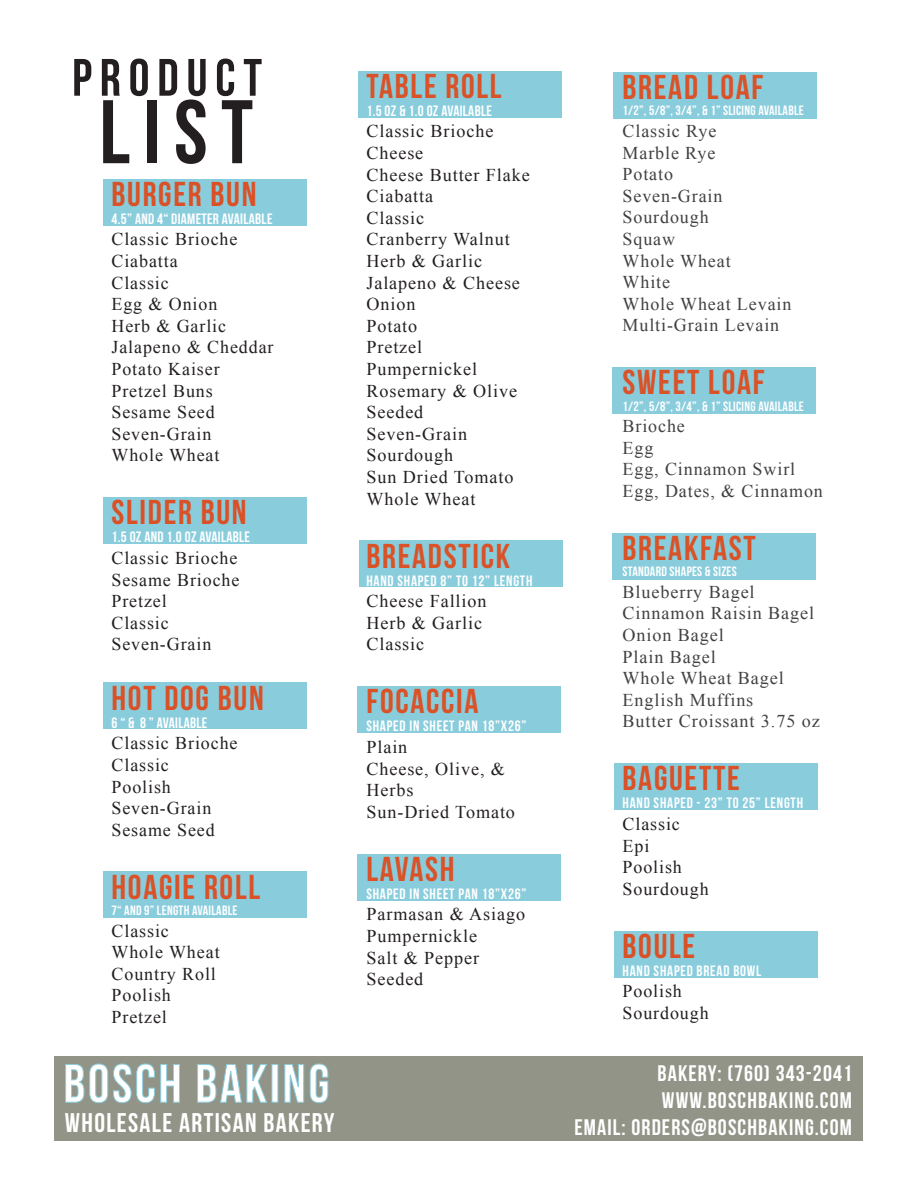
<style>
.page{position:relative;width:918px;height:1188px;background:#fff}
.page>*{position:absolute;margin:0;border:0;box-sizing:border-box;transform-origin:0 0}
.t1{font:90px "Bebas Neue";color:#231f20}
.t2{font:54px "Bebas Neue";letter-spacing:.05em;color:#fff}
.t3{font:52.5px "Bebas Neue";letter-spacing:.15em;color:#231f20}
.t4{font:34.5px "Bebas Neue";letter-spacing:.05em;color:#da5227}
.t5{font:34.5px "Bebas Neue";letter-spacing:.05em;color:#da5127}
.t6{font:27px "Bebas Neue";letter-spacing:.05em;color:#fff}
.t7{font:22.5px/27px "Bebas Neue";letter-spacing:.05em;color:#fff}
.t8{font:18px/21.6px "Times New Roman";letter-spacing:.05em;color:#231f20}
.t9{font:18px/21.6px "Times New Roman";letter-spacing:.05em;color:#414042}
.t10{font:15px "Bebas Neue";letter-spacing:.05em;color:#fff}
.t11{font:15px "Bebas Neue";letter-spacing:.02em;color:#fff}
.t12{font:13.5px "Bebas Neue";letter-spacing:.02em;color:#fff}
</style>
<div class="page">
<div style="left:54px;top:1056px;width:808px;height:85px;background:#929487"></div>
<div style="left:103px;top:871px;width:204px;height:47px;background:#89cddd"></div>
<div style="left:103px;top:682px;width:204px;height:47px;background:#89cddd"></div>
<div style="left:103px;top:497px;width:204px;height:47px;background:#89cddd"></div>
<div style="left:103px;top:179px;width:204px;height:47px;background:#89cddd"></div>
<div style="left:357px;top:854px;width:204px;height:47px;background:#89cddd"></div>
<div style="left:357px;top:686px;width:204px;height:47px;background:#89cddd"></div>
<div style="left:359px;top:540px;width:204px;height:47px;background:#89cddd"></div>
<div style="left:358px;top:71px;width:204px;height:46px;background:#89cddd"></div>
<div style="left:614px;top:763px;width:204px;height:47px;background:#89cddd"></div>
<div style="left:612px;top:533px;width:204px;height:47px;background:#89cddd"></div>
<div style="left:614px;top:931px;width:204px;height:47px;background:#89cddd"></div>
<div style="left:613px;top:72px;width:204px;height:47px;background:#89cddd"></div>
<div style="left:612px;top:367px;width:204px;height:47px;background:#89cddd"></div>
<svg style="left:65px;top:1064px;width:115px;height:39px"></svg>
<svg style="left:197px;top:1064px;width:70px;height:39px"></svg>
<div style="left:272px;top:1064px;width:6px;height:38px;border:1px solid #8acddc"></div>
<svg style="left:284px;top:1064px;width:20px;height:39px"></svg>
<svg style="left:310px;top:1064px;width:18px;height:39px"></svg>
<h3 class="t3" style="left:72px;top:49px;width:191px">PRODUCT</h3>
<h1 class="t1" style="left:100px;top:83px;width:155px">LIST</h1>
<h3 class="t5" style="left:112px;top:175px;width:146px">BURGER BUN</h3>
<p class="t11" style="left:112px;top:210px;width:163px">4.5” AND 4“ DIAMETER AVAILABLE</p>
<p class="t8" style="left:112px;top:228px;width:164px">Classic Brioche<br>Ciabatta<br>Classic<br>Egg &amp; Onion<br>Herb &amp; Garlic<br>Jalapeno &amp; Cheddar<br>Potato Kaiser<br>Pretzel Buns<br>Sesame Seed<br>Seven-Grain<br>Whole Wheat</p>
<h3 class="t5" style="left:112px;top:494px;width:137px">SLIDER BUN</h3>
<p class="t11" style="left:112px;top:529px;width:140px">1.5 OZ AND 1.0 OZ AVAILABLE</p>
<p class="t8" style="left:112px;top:547px;width:129px">Classic Brioche<br>Sesame Brioche<br>Pretzel<br>Classic<br>Seven-Grain</p>
<h3 class="t5" style="left:112px;top:679px;width:154px">HOT DOG BUN</h3>
<p class="t11" style="left:112px;top:714px;width:97px">6 “ &amp; 8 ” AVAILABLE</p>
<p class="t8" style="left:112px;top:732px;width:128px">Classic Brioche<br>Classic<br>Poolish<br>Seven-Grain<br>Sesame Seed</p>
<h3 class="t4" style="left:112px;top:868px;width:150px">HOAGIE ROLL</h3>
<p class="t12" style="left:112px;top:903px;width:128px">7“ AND 9” LENGTH AVAILABLE</p>
<p class="t8" style="left:112px;top:919px;width:110px">Classic<br>Whole Wheat<br>Country Roll<br>Poolish<br>Pretzel</p>
<h2 class="t2" style="left:63px;top:1054px;width:268px">BOSCH BAKING</h2>
<h3 class="t4" style="left:366px;top:67px;width:137px">TABLE ROLL</h3>
<p class="t11" style="left:366px;top:102px;width:127px">1.5 OZ &amp; 1.0 OZ AVAILABLE</p>
<p class="t8" style="left:366px;top:120px;width:165px">Classic Brioche<br>Cheese<br>Cheese Butter Flake<br>Ciabatta<br>Classic<br>Cranberry Walnut<br>Herb &amp; Garlic<br>Jalapeno &amp; Cheese<br>Onion<br>Potato<br>Pretzel<br>Pumpernickel<br>Rosemary &amp; Olive<br>Seeded<br>Seven-Grain<br>Sourdough<br>Sun Dried Tomato<br>Whole Wheat</p>
<h3 class="t4" style="left:366px;top:537px;width:145px">BREADSTICK</h3>
<p class="t10" style="left:366px;top:572px;width:167px">HAND SHAPED 8” TO 12” LENGTH</p>
<p class="t8" style="left:366px;top:590px;width:122px">Cheese Fallion<br>Herb &amp; Garlic<br>Classic</p>
<h3 class="t4" style="left:366px;top:682px;width:114px">FOCACCIA</h3>
<p class="t10" style="left:366px;top:718px;width:161px">SHAPED IN SHEET PAN 18”X26”</p>
<p class="t8" style="left:366px;top:736px;width:150px">Plain<br>Cheese, Olive, &amp;<br>Herbs<br>Sun-Dried Tomato</p>
<h3 class="t4" style="left:366px;top:850px;width:90px">LAVASH</h3>
<p class="t10" style="left:366px;top:885px;width:161px">SHAPED IN SHEET PAN 18”X26”</p>
<p class="t8" style="left:366px;top:903px;width:160px">Parmasan &amp; Asiago<br>Pumpernickle<br>Salt &amp; Pepper<br>Seeded</p>
<h3 class="t4" style="left:623px;top:68px;width:142px">BREAD LOAF</h3>
<p class="t12" style="left:623px;top:103px;width:183px">1/2”, 5/8”, 3/4”, &amp; 1” SLICING AVAILABLE</p>
<p class="t9" style="left:623px;top:120px;width:170px">Classic Rye<br>Marble Rye<br>Potato<br>Seven-Grain<br>Sourdough<br>Squaw<br>Whole Wheat<br>White<br>Whole Wheat Levain<br>Multi-Grain Levain</p>
<h3 class="t4" style="left:623px;top:364px;width:144px">SWEET LOAF</h3>
<p class="t12" style="left:623px;top:399px;width:183px">1/2”, 5/8”, 3/4”, &amp; 1” SLICING AVAILABLE</p>
<p class="t9" style="left:623px;top:415px;width:202px">Brioche<br>Egg<br>Egg, Cinnamon Swirl<br>Egg, Dates, &amp; Cinnamon</p>
<h3 class="t4" style="left:623px;top:529px;width:135px">BREAKFAST</h3>
<p class="t12" style="left:623px;top:564px;width:116px">STANDARD SHAPES &amp; SIZES</p>
<p class="t9" style="left:623px;top:581px;width:199px">Blueberry Bagel<br>Cinnamon Raisin Bagel<br>Onion Bagel<br>Plain Bagel<br>Whole Wheat Bagel<br>English Muffins<br>Butter Croissant 3.75 oz</p>
<h3 class="t5" style="left:623px;top:760px;width:119px">BAGUETTE</h3>
<p class="t10" style="left:623px;top:795px;width:182px">HAND SHAPED - 23” TO 25” LENGTH</p>
<p class="t8" style="left:623px;top:813px;width:88px">Classic<br>Epi<br>Poolish<br>Sourdough</p>
<h3 class="t5" style="left:623px;top:927px;width:74px">BOULE</h3>
<p class="t10" style="left:623px;top:962px;width:140px">HAND SHAPED BREAD BOWL</p>
<p class="t8" style="left:623px;top:980px;width:88px">Poolish<br>Sourdough</p>
<p class="t7" style="left:658px;top:1059px;width:196px">BAKERY: (760) 343-2041<br>WWW.BOSCHBAKING.COM</p>
<h3 class="t6" style="left:65px;top:1108px;width:271px">WHOLESALE ARTISAN BAKERY</h3>
<p class="t7" style="left:574px;top:1113px;width:279px">EMAIL: ORDERS@BOSCHBAKING.COM</p>
</div>
